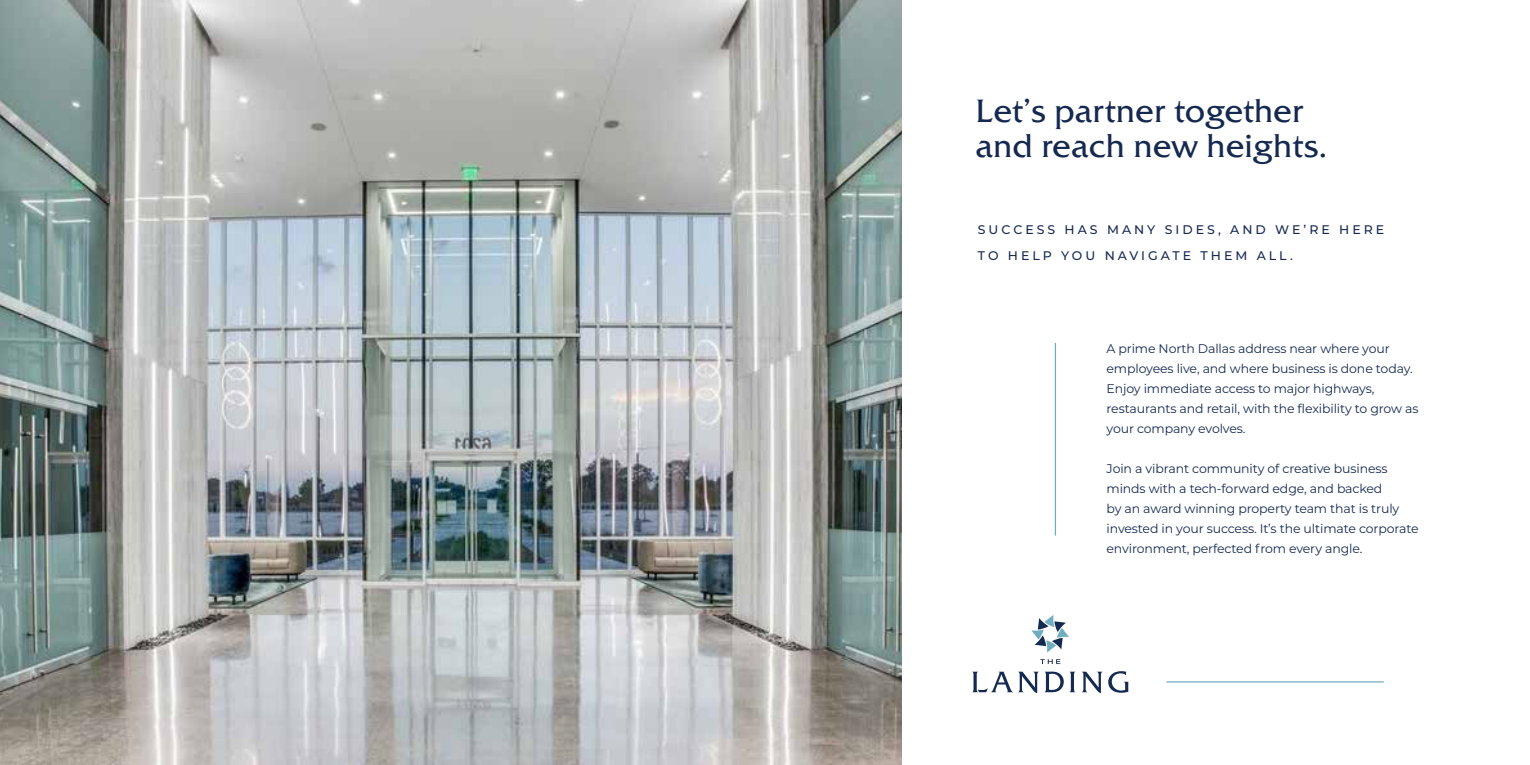
<style>
.page{position:relative;width:1530px;height:765px;background:#fff}
.page>*{position:absolute;margin:0;border:0;box-sizing:border-box;transform-origin:0 0}
.t1{font:32.5px/35.5px "Friz Quadrata Pro";color:#152950}
.t2{font:12.5px/20px "Montserrat";letter-spacing:-.01em;color:#152950}
.t3{font:500 12.5px/25.5px "Montserrat";letter-spacing:.24em;color:#152950}
</style>
<div class="page">
<img style="left:0;top:0;width:902px;height:765px">
<svg style="left:1045px;top:672px;width:30px;height:20px"></svg>
<svg style="left:1082px;top:671px;width:46px;height:22px"></svg>
<svg style="left:972px;top:672px;width:67px;height:21px"></svg>
<svg style="left:1040px;top:659px;width:20px;height:5px"></svg>
<svg style="left:1031px;top:615px;width:38px;height:38px"></svg>
<hr style="left:1166px;top:681px;width:218px;height:2px;background:#6eaec0">
<hr style="left:1055px;top:343px;width:1px;height:193px;background:#6eaec0">
<h1 class="t1" style="left:976px;top:93px;width:353px">Let’s partner together and reach new heights.</h1>
<p class="t3" style="left:978px;top:217px;width:408px">SUCCESS HAS MANY SIDES, AND WE’RE HERE<br>TO HELP YOU NAVIGATE THEM ALL.</p>
<p class="t2" style="left:1107px;top:338px;width:313px">A prime North Dallas address near where your employees live, and where business is done today.<br>Enjoy immediate access to major highways, restaurants and retail, with the flexibility to grow as your company evolves.</p>
<p class="t2" style="left:1107px;top:458px;width:314px">Join a vibrant community of creative business minds with a tech-forward edge, and backed<br>by an award winning property team that is truly invested in your success. It’s the ultimate corporate environment, perfected from every angle.</p>
</div>
